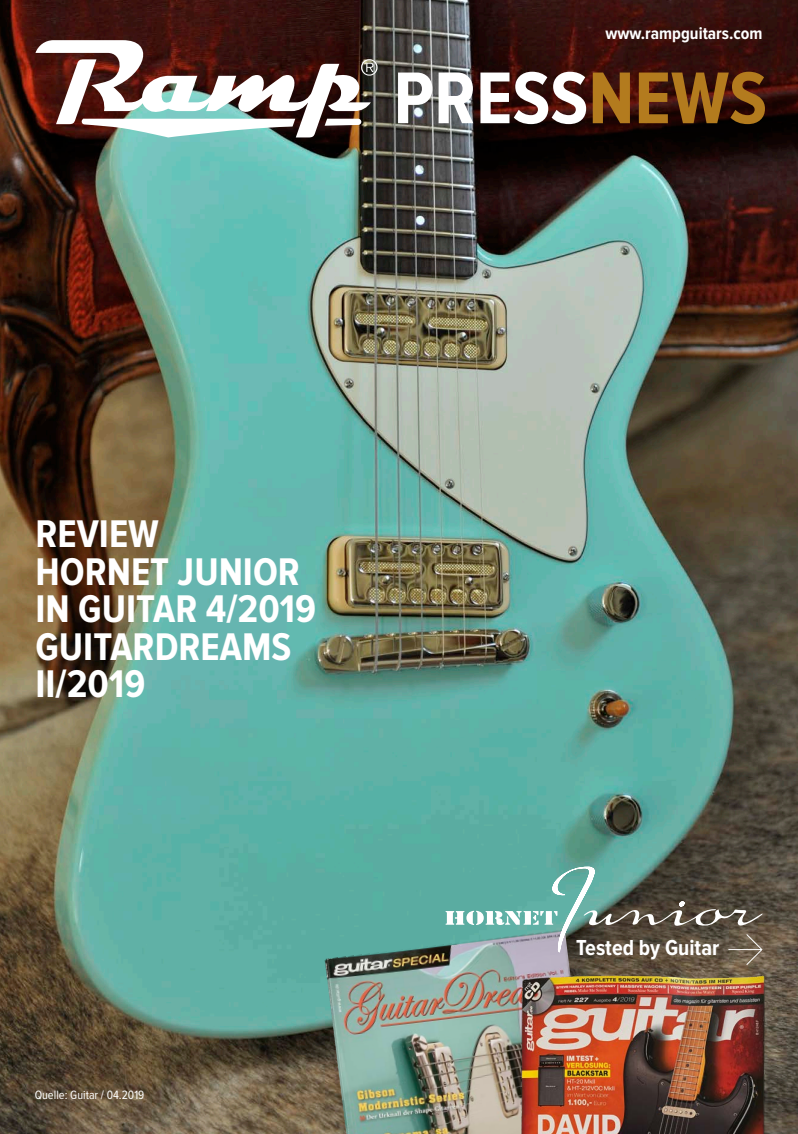
<style>
.page{position:relative;width:798px;height:1134px;background:#fff}
.page>*{position:absolute;margin:0;border:0;box-sizing:border-box;transform-origin:0 0}
.t1{font:700 76px "Proxima Nova Cond";color:#fff}
.t2{font:700 40px "Proxima Nova Cond";color:#fff}
.t3{font:700 22.5px "Proxima Nova Cond";color:#fff}
.t4{font:700 17.5px "Proxima Nova Cond";color:#fff}
.t5{font:12.5px "Proxima Nova Cond";color:#fff}
.s1{color:#b37b1e}
</style>
<div class="page">
<img style="left:0;top:0;width:797px;height:1134px">
<img style="left:324px;top:929px;width:188px;height:205px">
<img style="left:512px;top:961px;width:261px;height:173px">
<svg style="left:35px;top:40px;width:342px;height:97px"></svg>
<svg style="left:445px;top:867px;width:317px;height:99px;background:#6b8178"></svg>
<p class="t4" style="left:605px;top:23px;width:159px">www.rampguitars.com</p>
<p class="t1" style="left:393px;top:56px;width:375px">PRESS<span class="s1">NEWS</span></p>
<p class="t2" style="left:35px;top:512px;width:125px">REVIEW</p>
<p class="t2" style="left:35px;top:549px;width:266px">HORNET JUNIOR</p>
<p class="t2" style="left:35px;top:587px;width:282px">IN GUITAR 4/2019</p>
<p class="t2" style="left:35px;top:624px;width:257px">GUITARDREAMS</p>
<p class="t2" style="left:35px;top:662px;width:111px">II/2019</p>
<p class="t5" style="left:35px;top:1087px;width:111px">Quelle: Guitar / 04.2019</p>
<p class="t3" style="left:576px;top:935px;width:144px">Tested by Guitar</p>
</div>
